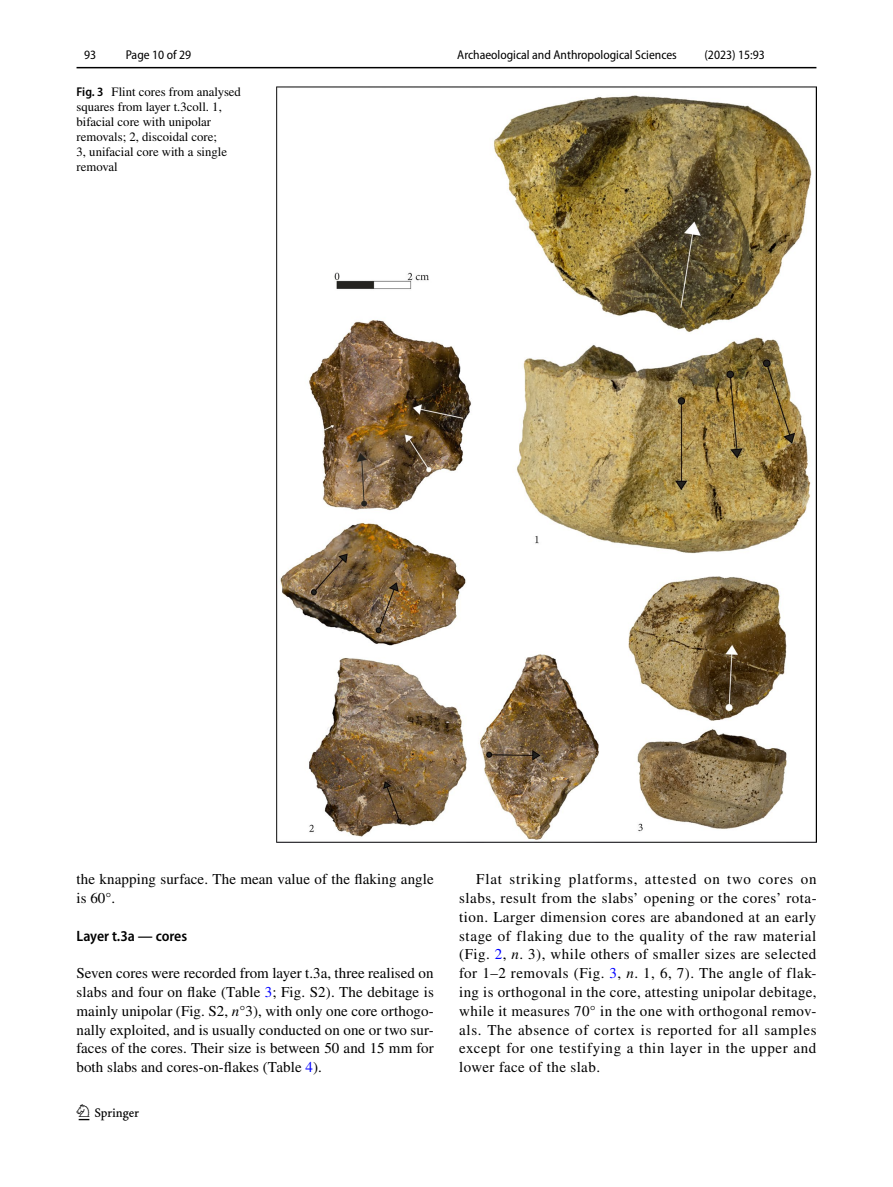
<style>
.page{position:relative;width:893px;height:1187px;background:#fff}
.page>*{position:absolute;margin:0;border:0;box-sizing:border-box;transform-origin:0 0}
.t1{font:22.5px "Springnew Regular 2";color:#000}
.t2{font:15px/18.8px "STIX";letter-spacing:.005em;color:#000;text-align:justify}
.t3{font:600 semi-condensed 15px "Myriad Pro";color:#000}
.t4{font:12.75px/15px "STIX";color:#000}
.t5{font:semi-condensed 12.75px "Myriad Pro";color:#000}
.s1{font-family:"Myriad Pro";font-weight:600;font-stretch:semi-condensed}
.s2{color:#00f}
.s3{font-style:italic}
</style>
<div class="page">
<hr style="left:77px;top:67px;width:739px;height:1px;background:#000">
<img style="left:276px;top:87px;width:540px;height:755px">
<p class="t5" style="left:84px;top:48px;width:14px">93</p>
<p class="t5" style="left:126px;top:48px;width:67px">Page 10 of 29</p>
<p class="t4" style="left:77px;top:85px;width:166px"><span class="s1">Fig. 3</span> Flint cores from analysed squares from layer t.3coll. 1, bifacial core with unipolar removals; 2, discoidal core;<br>3, unifacial core with a single removal</p>
<p class="t5" style="left:457px;top:48px;width:221px">Archaeological and Anthropological Sciences</p>
<p class="t5" style="left:704px;top:48px;width:62px">(2023) 15:93</p>
<p class="t2" style="left:77px;top:871px;width:359px">the knapping surface. The mean value of the flaking angle is 60°.</p>
<p class="t3" style="left:77px;top:927px;width:112px">Layer t.3a — cores</p>
<p class="t2" style="left:77px;top:964px;width:359px">Seven cores were recorded from layer t.3a, three realised on slabs and four on flake (Table <span class="s2">3</span>; Fig. S2). The debitage is mainly unipolar (Fig. S2, <span class="s3">n</span>°3), with only one core orthogo&shy;nally exploited, and is usually conducted on one or two sur&shy;faces of the cores. Their size is between 50 and 15 mm for both slabs and cores-on-flakes (Table <span class="s2">4</span>).</p>
<h1 class="t1" style="left:79px;top:1104px;width:62px">1 3</h1>
<p class="t2" style="left:459px;top:871px;width:359px;text-indent:17px">Flat striking platforms, attested on two cores on slabs, result from the slabs’ opening or the cores’ rota&shy;tion. Larger dimension cores are abandoned at an early stage of flaking due to the quality of the raw material (Fig. <span class="s2">2</span>, <span class="s3">n</span>. 3), while others of smaller sizes are selected for 1–2 removals (Fig. <span class="s2">3</span>, <span class="s3">n</span>. 1, 6, 7). The angle of flak&shy;ing is orthogonal in the core, attesting unipolar debitage, while it measures 70° in the one with orthogonal remov&shy;als. The absence of cortex is reported for all samples except for one testifying a thin layer in the upper and lower face of the slab.</p>
</div>
